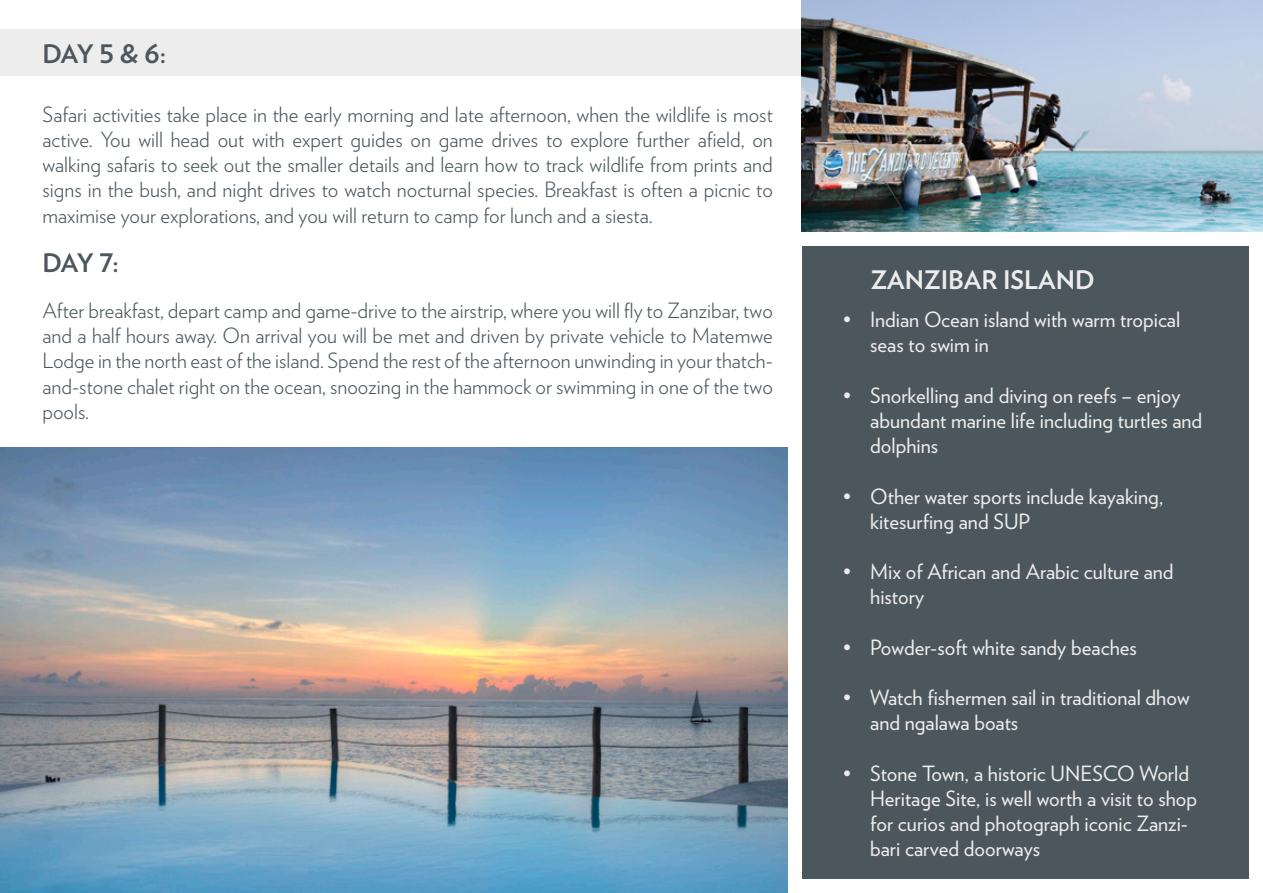
<style>
.page{position:relative;width:1263px;height:893px;background:#fff}
.page>*{position:absolute;margin:0;border:0;box-sizing:border-box;transform-origin:0 0}
.t1{font:700 25.5px "Verlag";color:#ededed}
.t2{font:700 25.5px "Verlag";letter-spacing:-.06em;color:#4c575d}
.t3{font:300 21px/25.2px "Verlag";color:#4c575d;text-align:justify}
.t4{font:21px/25.2px "Verlag";color:#ededed}
</style>
<div class="page">
<div style="left:802px;top:246px;width:446px;height:632px;background:#4c575d"></div>
<div style="left:0;top:29px;width:828px;height:47px;background:#ededed"></div>
<img style="left:0;top:448px;width:787px;height:445px">
<img style="left:802px;top:0;width:461px;height:232px">
<p class="t2" style="left:43px;top:34px;width:125px">DAY 5 &amp; 6:</p>
<p class="t3" style="left:43px;top:100px;width:732px">Safari activities take place in the early morning and late afternoon, when the wildlife is most active. You will head out with expert guides on game drives to explore further afield, on walking safaris to seek out the smaller details and learn how to track wildlife from prints and signs in the bush, and night drives to watch nocturnal species. Breakfast is often a picnic to maximise your explorations, and you will return to camp for lunch and a siesta.</p>
<p class="t2" style="left:43px;top:243px;width:78px">DAY 7:</p>
<p class="t3" style="left:43px;top:297px;width:732px">After breakfast, depart camp and game-drive to the airstrip, where you will fly to Zanzibar, two and a half hours away. On arrival you will be met and driven by private vehicle to Matemwe Lodge in the north east of the island. Spend the rest of the afternoon unwinding in your thatch&shy;and-stone chalet right on the ocean, snoozing in the hammock or swimming in one of the two pools.</p>
<p class="t1" style="left:871px;top:260px;width:226px">ZANZIBAR ISLAND</p>
<p class="t4" style="left:870px;top:306px;width:312px;text-indent:-27px">• Indian Ocean island with warm tropical seas to swim in</p>
<p class="t4" style="left:870px;top:381px;width:334px;text-indent:-27px">• Snorkelling and diving on reefs – enjoy abundant marine life including turtles and dolphins</p>
<p class="t4" style="left:870px;top:482px;width:295px;text-indent:-27px">• Other water sports include kayaking, kitesurfing and SUP</p>
<p class="t4" style="left:870px;top:558px;width:305px;text-indent:-27px">• Mix of African and Arabic culture and history</p>
<p class="t4" style="left:843px;top:633px;width:295px">• Powder-soft white sandy beaches</p>
<p class="t4" style="left:870px;top:684px;width:321px;text-indent:-27px">• Watch fishermen sail in traditional dhow and ngalawa boats</p>
<p class="t4" style="left:870px;top:759px;width:329px;text-indent:-27px">• Stone Town, a historic UNESCO World Heritage Site, is well worth a visit to shop for curios and photograph iconic Zanzi&shy;bari carved doorways</p>
</div>
